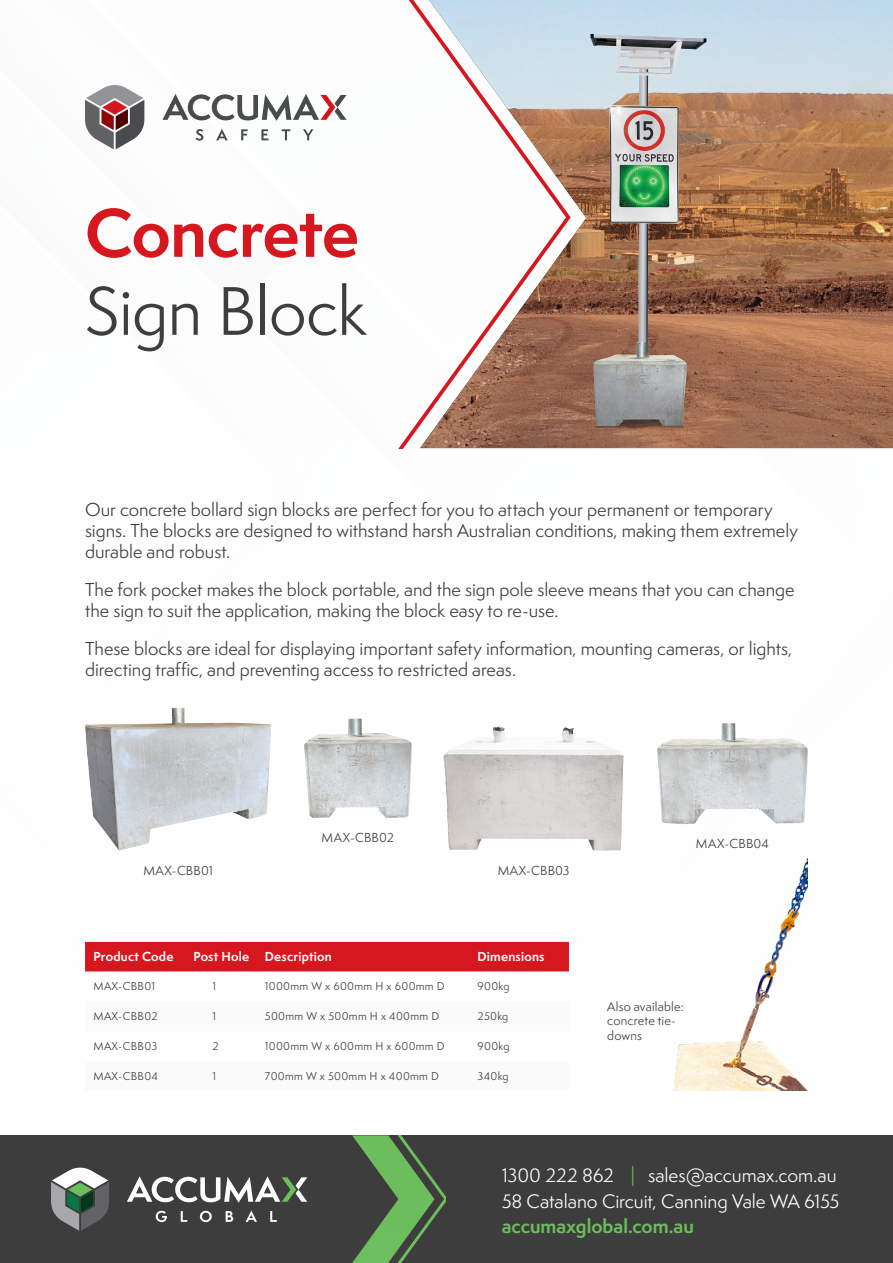
<style>
.page{position:relative;width:893px;height:1263px;background:#fff}
.page>*{position:absolute;margin:0;border:0;box-sizing:border-box;transform-origin:0 0}
.Title_-_Regular{font:63px/78px "Semplicita Pro";letter-spacing:-.01em;color:#3e3e3f}
.t1{font:18px/25.5px "Semplicita Pro";letter-spacing:-.005em;color:#fff}
.t2{font:700 18px "Semplicita Pro";color:#6dbf5d}
.Paragraph_-_Standard_11_5{font:17.25px/21px "Semplicita Pro";color:#3e3e3f}
.t3{font:12px/14.4px "Semplicita Pro";letter-spacing:.01em;color:#3e3e3f}
.Table_Header_-_Safety{font:700 12px "Semplicita Pro";letter-spacing:.015em;color:#fff}
.Table_-_Data{font:10.5px "Semplicita Pro";letter-spacing:.03em;color:#3e3e3f}
.s1{font-weight:700;color:#d7171f}
.s2{color:#6dbf5d}
</style>
<div class="page">
<img style="left:0;top:85px;width:893px;height:1178px">
<img style="left:574px;top:0;width:319px;height:448px">
<svg style="left:381px;top:0;width:193px;height:448px"></svg>
<svg style="left:85px;top:942px;width:484px;height:149px"></svg>
<img style="left:304px;top:719px;width:108px;height:99px">
<img style="left:85px;top:708px;width:186px;height:142px">
<img style="left:657px;top:723px;width:151px;height:101px">
<img style="left:444px;top:726px;width:67px;height:124px">
<img style="left:672px;top:844px;width:136px;height:247px">
<svg style="left:594px;top:426px;width:90px;height:3px"></svg>
<img style="left:590px;top:34px;width:116px;height:392px">
<p class="Title_-_Regular" style="left:85px;top:193px;width:283px"><span class="s1">Concrete<br></span>Sign Block</p>
<p class="Paragraph_-_Standard_11_5" style="left:85px;top:499px;width:714px">Our concrete bollard sign blocks are perfect for you to attach your permanent or temporary signs. The blocks are designed to withstand harsh Australian conditions, making them extremely durable and robust.</p>
<p class="Paragraph_-_Standard_11_5" style="left:85px;top:579px;width:711px">The fork pocket makes the block portable, and the sign pole sleeve means that you can change the sign to suit the application, making the block easy to re-use.</p>
<p class="Paragraph_-_Standard_11_5" style="left:85px;top:638px;width:709px">These blocks are ideal for displaying important safety information, mounting cameras, or lights, directing traffic, and preventing access to restricted areas.</p>
<p class="t3" style="left:143px;top:863px;width:71px">MAX-CBB01</p>
<p class="t3" style="left:322px;top:830px;width:74px">MAX-CBB02</p>
<p class="t3" style="left:498px;top:863px;width:73px">MAX-CBB03</p>
<p class="Table_Header_-_Safety" style="left:94px;top:948px;width:81px">Product Code</p>
<p class="Table_Header_-_Safety" style="left:193px;top:948px;width:57px">Post Hole</p>
<p class="Table_Header_-_Safety" style="left:265px;top:948px;width:68px">Description</p>
<p class="Table_Header_-_Safety" style="left:477px;top:948px;width:69px">Dimensions</p>
<p class="Table_-_Data" style="left:94px;top:979px;width:63px">MAX-CBB01</p>
<p class="Table_-_Data" style="left:213px;top:979px;width:5px">1</p>
<p class="Table_-_Data" style="left:265px;top:979px;width:181px">1000mm W x 600mm H x 600mm D</p>
<p class="Table_-_Data" style="left:477px;top:979px;width:33px">900kg</p>
<p class="Table_-_Data" style="left:94px;top:1009px;width:66px">MAX-CBB02</p>
<p class="Table_-_Data" style="left:213px;top:1009px;width:5px">1</p>
<p class="Table_-_Data" style="left:265px;top:1009px;width:176px">500mm W x 500mm H x 400mm D</p>
<p class="Table_-_Data" style="left:477px;top:1009px;width:32px">250kg</p>
<p class="Table_-_Data" style="left:94px;top:1038px;width:65px">MAX-CBB03</p>
<p class="Table_-_Data" style="left:213px;top:1038px;width:8px">2</p>
<p class="Table_-_Data" style="left:265px;top:1038px;width:181px">1000mm W x 600mm H x 600mm D</p>
<p class="Table_-_Data" style="left:477px;top:1038px;width:33px">900kg</p>
<p class="Table_-_Data" style="left:94px;top:1068px;width:66px">MAX-CBB04</p>
<p class="Table_-_Data" style="left:213px;top:1068px;width:5px">1</p>
<p class="Table_-_Data" style="left:265px;top:1068px;width:175px">700mm W x 500mm H x 400mm D</p>
<p class="Table_-_Data" style="left:477px;top:1068px;width:33px">340kg</p>
<p class="t3" style="left:696px;top:836px;width:75px">MAX-CBB04</p>
<p class="t3" style="left:607px;top:999px;width:78px">Also available: concrete tie&shy;downs</p>
<p class="t1" style="left:502px;top:1162px;width:339px">1300 222 862 <span class="s2">|</span> sales@accumax.com.au<br>58 Catalano Circuit, Canning Vale WA 6155</p>
<p class="t2" style="left:502px;top:1213px;width:194px">accumaxglobal.com.au</p>
</div>
